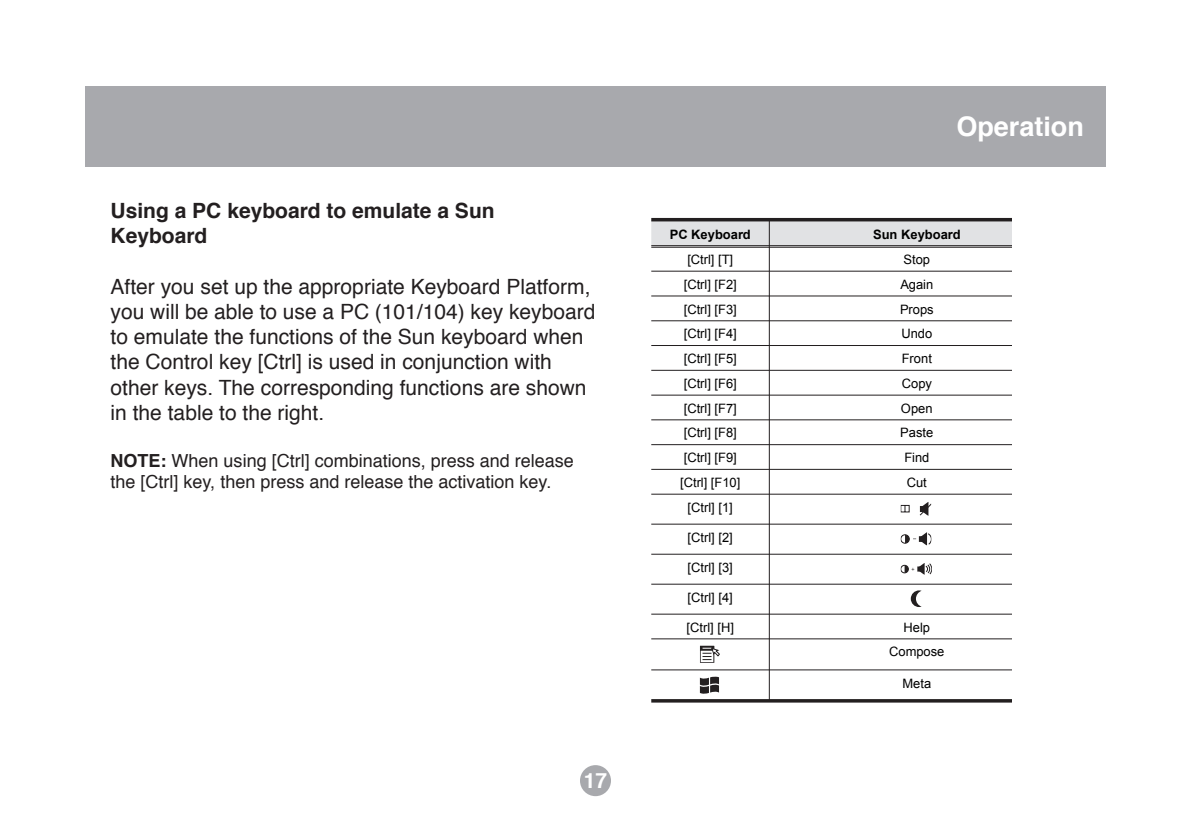
<style>
.page{position:relative;width:1191px;height:830px;background:#fff}
.page>*{position:absolute;margin:0;border:0;box-sizing:border-box;transform-origin:0 0}
.t1{font:700 27px "Helvetica";color:#fff}
.t2{font:21px/25.2px "Helvetica";color:#231f20}
.t3{font:700 21px/25.2px "Helvetica";color:#231f20}
.t4{font:700 21px "Helvetica";color:#fff}
.t5{font:18px/21.6px "Helvetica";color:#231f20}
.t6{font:12.9px/24.6px "Arial";color:#000;text-align:center}
.t7{font:700 12.9px "Arial";color:#000}
.s1{font-weight:700}
</style>
<div class="page">
<div style="left:88px;top:87px;width:1018px;height:80px;background:#a8a9ad"></div>
<div style="left:580px;top:764px;width:31px;height:31px;background:#a8a9ad;border-radius:50%"></div>
<svg style="left:651px;top:217px;width:360px;height:486px"></svg>
<p class="t3" style="left:111px;top:197px;width:385px">Using a PC keyboard to emulate a Sun<br>Keyboard</p>
<p class="t2" style="left:111px;top:273px;width:486px">After you set up the appropriate Keyboard Platform, you will be able to use a PC (101/104) key keyboard to emulate the functions of the Sun keyboard when the Control key [Ctrl] is used in conjunction with other keys. The corresponding functions are shown in the table to the right.</p>
<p class="t5" style="left:111px;top:449px;width:465px"><span class="s1">NOTE:</span> When using [Ctrl] combinations, press and release the [Ctrl] key, then press and release the activation key.</p>
<p class="t4" style="left:584px;top:761px;width:25px">17</p>
<p class="t1" style="left:956px;top:102px;width:129px">Operation</p>
<p class="t7" style="left:670px;top:226px;width:83px">PC Keyboard</p>
<p class="t7" style="left:873px;top:226px;width:89px">Sun Keyboard</p>
<p class="t6" style="left:687px;top:247px;width:47px">[Ctrl] [T]</p>
<p class="t6" style="left:903px;top:247px;width:28px">Stop</p>
<p class="t6" style="left:684px;top:272px;width:55px">[Ctrl] [F2]</p>
<p class="t6" style="left:900px;top:272px;width:34px">Again</p>
<p class="t6" style="left:684px;top:297px;width:55px">[Ctrl] [F3]</p>
<p class="t6" style="left:900px;top:297px;width:35px">Props</p>
<p class="t6" style="left:684px;top:321px;width:55px">[Ctrl] [F4]</p>
<p class="t6" style="left:901px;top:321px;width:32px">Undo</p>
<p class="t6" style="left:684px;top:346px;width:55px">[Ctrl] [F5]</p>
<p class="t6" style="left:901px;top:346px;width:32px">Front</p>
<p class="t6" style="left:684px;top:371px;width:55px">[Ctrl] [F6]</p>
<p class="t6" style="left:901px;top:371px;width:32px">Copy</p>
<p class="t6" style="left:684px;top:396px;width:55px">[Ctrl] [F7]</p>
<p class="t6" style="left:901px;top:396px;width:33px">Open</p>
<p class="t6" style="left:684px;top:420px;width:55px">[Ctrl] [F8]</p>
<p class="t6" style="left:900px;top:420px;width:34px">Paste</p>
<p class="t6" style="left:684px;top:445px;width:55px">[Ctrl] [F9]</p>
<p class="t6" style="left:904px;top:445px;width:27px">Find</p>
<p class="t6" style="left:680px;top:470px;width:62px">[Ctrl] [F10]</p>
<p class="t6" style="left:906px;top:470px;width:22px">Cut</p>
<p class="t6" style="left:687px;top:495px;width:47px">[Ctrl] [1]</p>
<p class="t6" style="left:687px;top:525px;width:47px">[Ctrl] [2]</p>
<p class="t6" style="left:687px;top:555px;width:47px">[Ctrl] [3]</p>
<p class="t6" style="left:687px;top:584px;width:47px">[Ctrl] [4]</p>
<p class="t6" style="left:686px;top:614px;width:49px">[Ctrl] [H]</p>
<p class="t6" style="left:889px;top:614px;width:57px">Help<br>Compose</p>
<p class="t6" style="left:902px;top:670px;width:30px">Meta</p>
</div>
